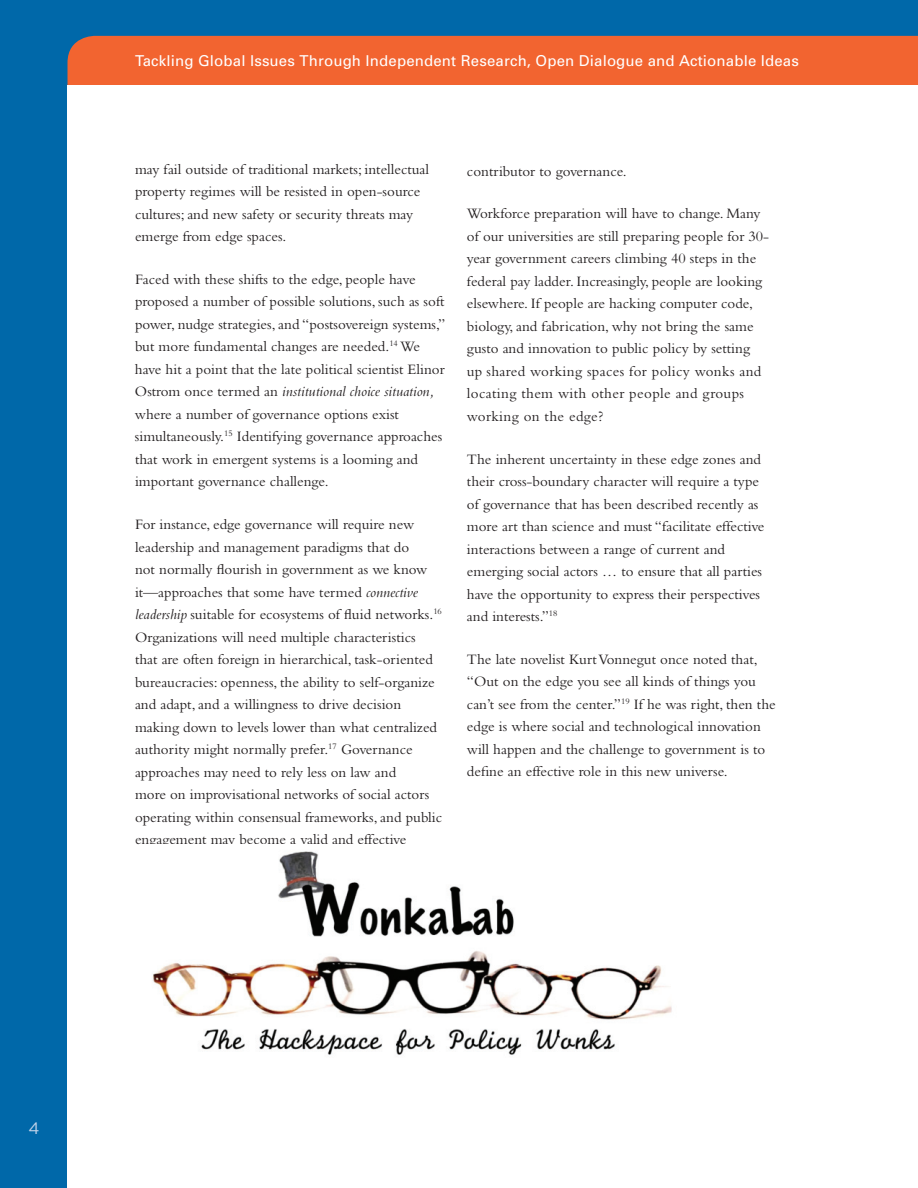
<style>
.page{position:relative;width:918px;height:1188px;background:#0068a9}
.page>*{position:absolute;margin:0;border:0;box-sizing:border-box;transform-origin:0 0}
.t1{font:16.5px "Gotham HTF";color:#c2d3e9}
.t2{font:15px/22.5px "Bembo";color:#231f20}
.t3{font:15px "Univers";letter-spacing:.01em;color:#fff}
.t4{font:italic 15px "Bembo Std";color:#231f20}
.s1{font-family:"Bembo";font-style:normal}
.s2{font-family:"Bembo Std";font-style:italic}
</style>
<div class="page">
<div style="left:68px;top:36px;width:850px;height:49px;background:#f26430"></div>
<div style="left:68px;top:85px;width:850px;height:1103px;background:#fff"></div>
<img style="left:152px;top:851px;width:520px;height:204px">
<p class="t3" style="left:135px;top:52px;width:665px">Tackling Global Issues Through Independent Research, Open Dialogue and Actionable Ideas</p>
<p class="t2" style="left:135px;top:157px;width:296px">may fail outside of traditional markets; intellectual property regimes will be resisted in open-source cultures; and new safety or security threats may emerge from edge spaces.</p>
<p class="t2" style="left:135px;top:268px;width:312px">Faced with these shifts to the edge, people have proposed a number of possible solutions, such as soft power, nudge strategies, and “postsovereign systems,” but more fundamental changes are needed.<sup>14</sup> We have hit a point that the late political scientist Elinor</p>
<p class="t4" style="left:135px;top:383px;width:301px"><span class="s1">Ostrom once termed an</span> institutional choice situation,</p>
<p class="t2" style="left:135px;top:403px;width:309px">where a number of governance options exist simultaneously.<sup>15</sup> Identifying governance approaches that work in emergent systems is a looming and important governance challenge.</p>
<p class="t2" style="left:135px;top:513px;width:309px">For instance, edge governance will require new leadership and management paradigms that do<br>not normally flourish in government as we know it—approaches that some have termed <span class="s2">connective leadership</span> suitable for ecosystems of fluid networks.<sup>16<br></sup>Organizations will need multiple characteristics<br>that are often foreign in hierarchical, task-oriented bureaucracies: openness, the ability to self-organize and adapt, and a willingness to drive decision making down to levels lower than what centralized authority might normally prefer.<sup>17</sup> Governance approaches may need to rely less on law and<br>more on improvisational networks of social actors operating within consensual frameworks, and public engagement may become a valid and effective</p>
<p class="t2" style="left:467px;top:159px;width:161px">contributor to governance.</p>
<p class="t2" style="left:467px;top:202px;width:304px">Workforce preparation will have to change. Many of our universities are still preparing people for 30- year government careers climbing 40 steps in the federal pay ladder. Increasingly, people are looking elsewhere. If people are hacking computer code, biology, and fabrication, why not bring the same gusto and innovation to public policy by setting<br>up shared working spaces for policy wonks and locating them with other people and groups working on the edge?</p>
<p class="t2" style="left:467px;top:447px;width:299px">The inherent uncertainty in these edge zones and their cross-boundary character will require a type of governance that has been described recently as more art than science and must “facilitate effective interactions between a range of current and emerging social actors … to ensure that all parties have the opportunity to express their perspectives and interests.”<sup>18</sup></p>
<p class="t2" style="left:467px;top:648px;width:310px">The late novelist Kurt Vonnegut once noted that, “Out on the edge you see all kinds of things you can’t see from the center.”<sup>19</sup> If he was right, then the edge is where social and technological innovation will happen and the challenge to government is to define an effective role in this new universe.</p>
<p class="t1" style="left:28px;top:1119px;width:13px">4</p>
</div>
